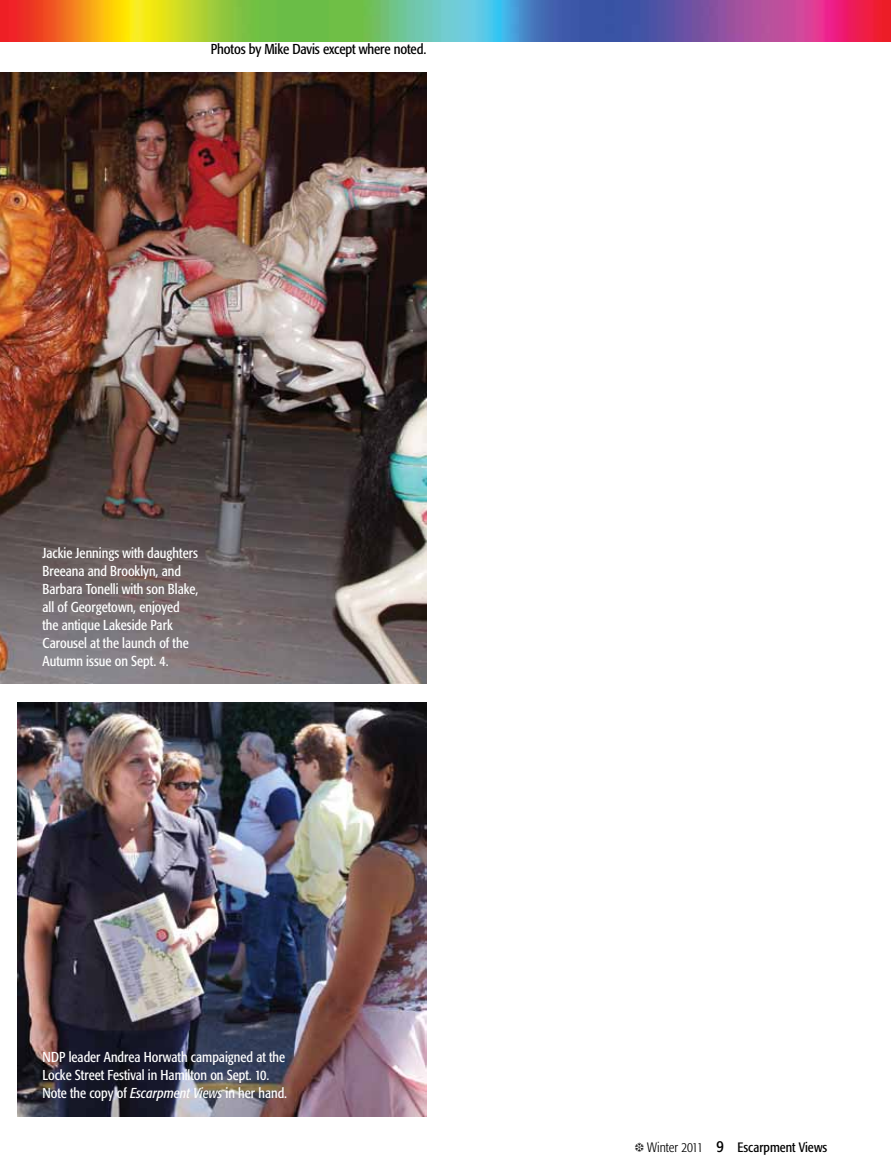
<style>
.page{position:relative;width:891px;height:1175px;background:#fff}
.page>*{position:absolute;margin:0;border:0;box-sizing:border-box;transform-origin:0 0}
.t1{font:condensed 14.25px/18px "Formata";color:#fff}
.t2{font:condensed 14.25px "Formata";letter-spacing:-.01em;color:#000}
.t3{font:condensed 13.5px "Formata";color:#000}
.s1{font-style:italic}
.s2{font-weight:300}
.s3{font-size:16.5px}
</style>
<div class="page">
<img style="left:0;top:0;width:891px;height:41px">
<img style="left:0;top:72px;width:426px;height:611px">
<img style="left:17px;top:702px;width:409px;height:414px">
<p class="t2" style="left:211px;top:41px;width:217px">Photos by Mike Davis except where noted.</p>
<p class="t1" style="left:43px;top:544px;width:157px">Jackie Jennings with daughters<br>Breeana and Brooklyn, and<br>Barbara Tonelli with son Blake, all of Georgetown, enjoyed the antique Lakeside Park<br>Carousel at the launch of the<br>Autumn issue on Sept. 4.</p>
<p class="t1" style="left:43px;top:1048px;width:246px">NDP leader Andrea Horwath campaigned at the<br>Locke Street Festival in Hamilton on Sept. 10.<br>Note the copy of <span class="s1">Escarpment Views</span> in her hand.</p>
<p class="t3" style="left:635px;top:1139px;width:194px">❆ <span class="s2">Winter 2011</span> <span class="s3">9</span> Escarpment Views</p>
</div>
